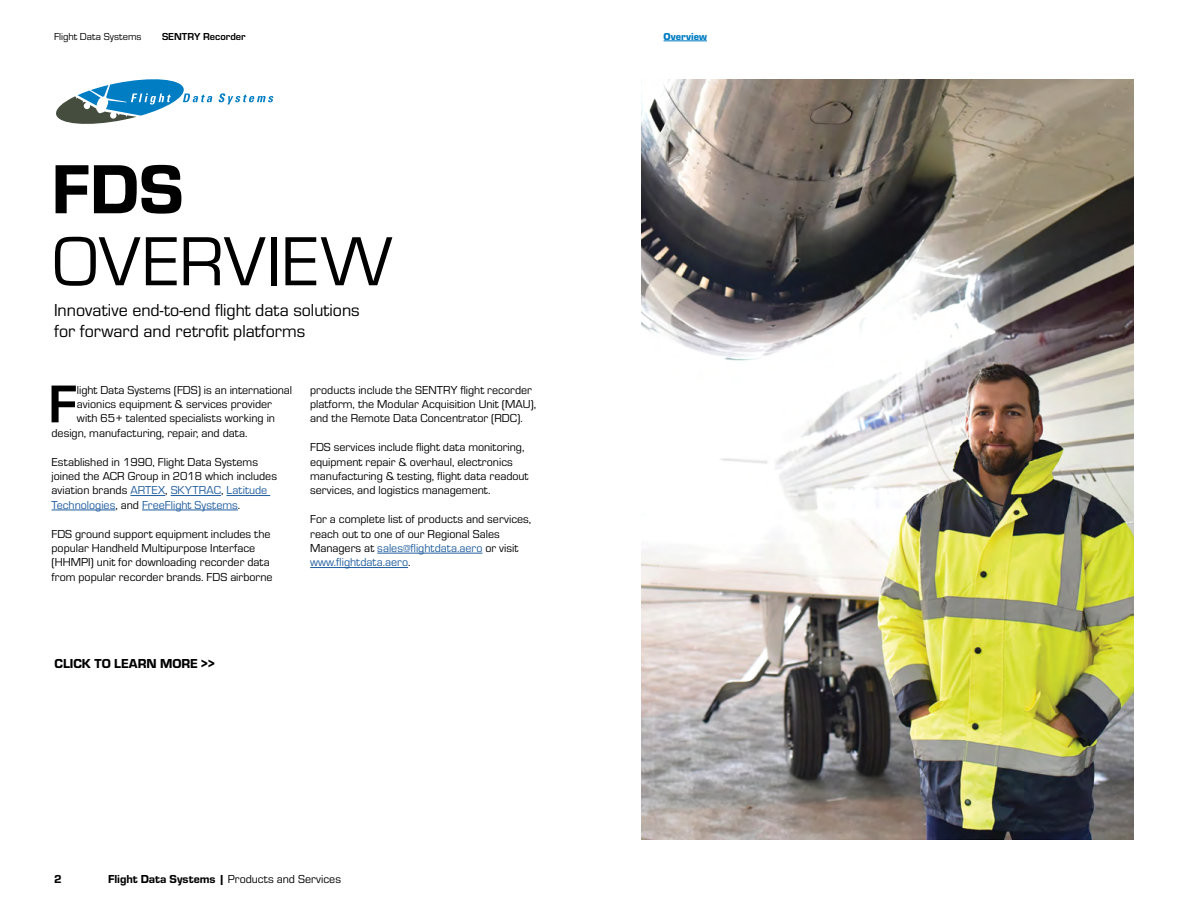
<style>
.page{position:relative;width:1188px;height:918px;background:#fff}
.page>*{position:absolute;margin:0;border:0;box-sizing:border-box;transform-origin:0 0}
.t1{font:72px "Eurostile";color:#000}
.t2{font:72px "Eurostile Hea";color:#000}
.t3{font:700 55.2px "Eurostile";color:#000}
.t4{font:18px/21.6px "Eurostile";color:#000}
.t5{font:13.5px "Eurostile Hea";color:#000}
.t6{font:12px/14.4px "Eurostile";color:#000}
.t7{font:12px "Eurostile Hea";color:#000}
.t8{font:10.5px "Eurostile";letter-spacing:.005em;color:#000}
.t9{font:700 10.5px "Eurostile";color:#000}
.t10{font:900 10.5px "Eurostile";color:#007dc3}
.s1{color:#215e9e}
.s2{font-family:"Eurostile Hea"}
</style>
<div class="page">
<hr style="left:130px;top:495px;width:35px;height:1px;background:#215e9e">
<hr style="left:171px;top:495px;width:50px;height:1px;background:#215e9e">
<hr style="left:226px;top:495px;width:44px;height:1px;background:#215e9e">
<hr style="left:52px;top:510px;width:63px;height:1px;background:#215e9e">
<hr style="left:142px;top:510px;width:96px;height:1px;background:#215e9e">
<hr style="left:377px;top:553px;width:105px;height:1px;background:#215e9e">
<hr style="left:310px;top:567px;width:98px;height:1px;background:#215e9e">
<svg style="left:56px;top:79px;width:156px;height:45px"></svg>
<svg style="left:218px;top:93px;width:56px;height:11px"></svg>
<img style="left:642px;top:79px;width:492px;height:760px">
<hr style="left:664px;top:40px;width:43px;height:1px;background:#007dc3">
<p class="t8" style="left:54px;top:29px;width:89px">Flight Data Systems</p>
<p class="t9" style="left:162px;top:29px;width:85px">SENTRY Recorder</p>
<p class="t10" style="left:664px;top:29px;width:45px">Overview</p>
<h1 class="t2" style="left:52px;top:139px;width:134px">FDS</h1>
<h1 class="t1" style="left:52px;top:213px;width:342px">OVERVIEW</h1>
<h3 class="t4" style="left:54px;top:298px;width:307px">Innovative end-to-end flight data solutions for forward and retrofit platforms</h3>
<h2 class="t3" style="left:48px;top:364px;width:30px">F</h2>
<p class="t6" style="left:77px;top:382px;width:217px">light Data Systems (FDS) is an international</p>
<p class="t6" style="left:77px;top:396px;width:197px">avionics equipment &amp; services provider</p>
<p class="t6" style="left:77px;top:411px;width:200px">with 65+ talented specialists working in</p>
<p class="t6" style="left:52px;top:425px;width:197px">design, manufacturing, repair, and data.</p>
<p class="t6" style="left:52px;top:454px;width:227px">Established in 1990, Flight Data Systems joined the ACR Group in 2018 which includes aviation brands <span class="s1">ARTEX</span>, <span class="s1">SKYTRAC</span>, <span class="s1">Latitude Technologies</span>, and <span class="s1">FreeFlight Systems</span>.</p>
<p class="t6" style="left:52px;top:526px;width:223px">FDS ground support equipment includes the popular Handheld Multipurpose Interface (HHMPI) unit for downloading recorder data from popular recorder brands. FDS airborne</p>
<p class="t6" style="left:310px;top:382px;width:228px">products include the SENTRY flight recorder platform, the Modular Acquisition Unit (MAU), and the Remote Data Concentrator (RDC).</p>
<p class="t6" style="left:310px;top:439px;width:220px">FDS services include flight data monitoring, equipment repair &amp; overhaul, electronics manufacturing &amp; testing, flight data readout services, and logistics management.</p>
<p class="t6" style="left:310px;top:511px;width:223px">For a complete list of products and services, reach out to one of our Regional Sales Managers at <span class="s1">sales@flightdata.aero</span> or visit <span class="s1">www.flightdata.aero</span>.</p>
<p class="t5" style="left:55px;top:654px;width:162px">CLICK TO LEARN MORE &gt;&gt;</p>
<p class="t7" style="left:54px;top:871px;width:9px">2</p>
<p class="t6" style="left:108px;top:872px;width:235px"><span class="s2">Flight Data Systems |</span> Products and Services</p>
</div>
